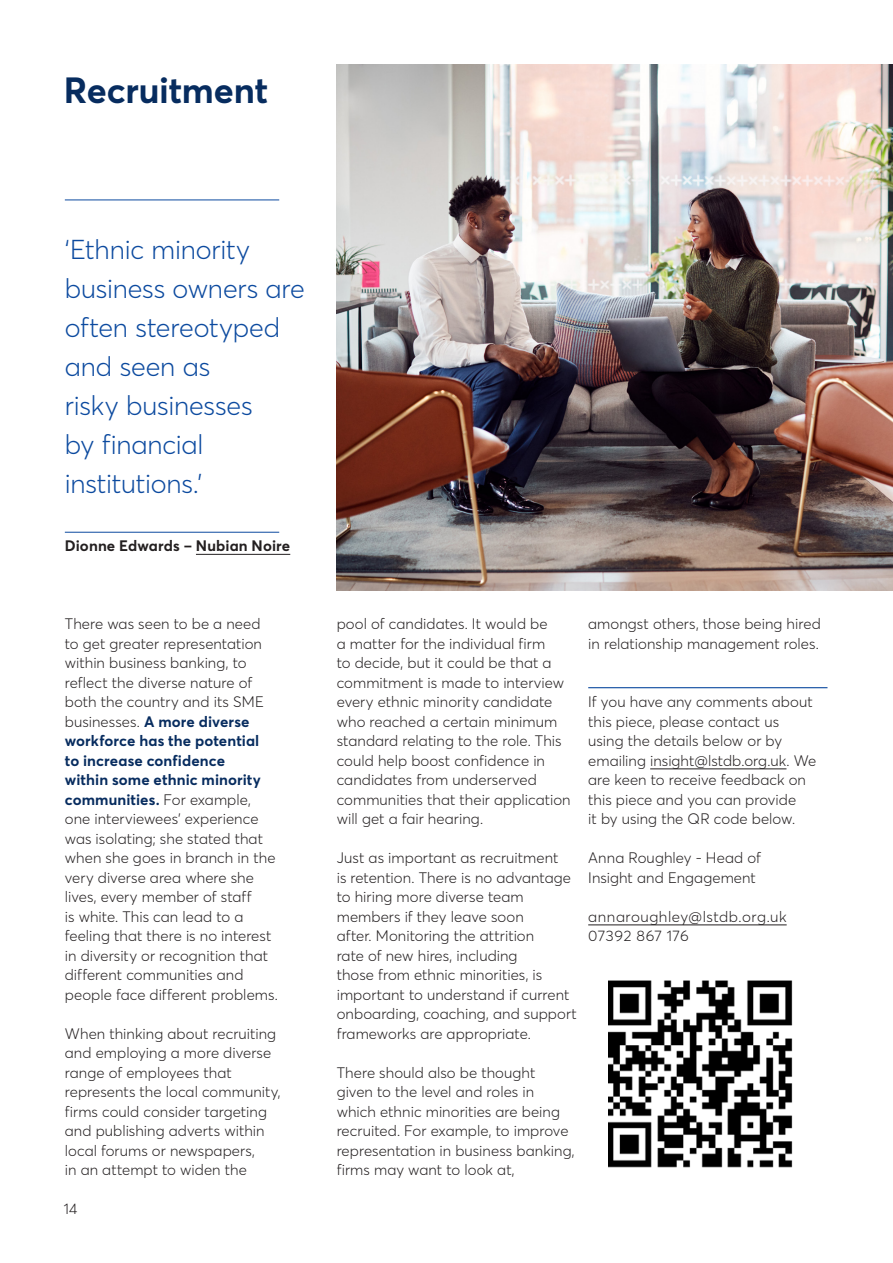
<style>
.page{position:relative;width:893px;height:1263px;background:#fff}
.page>*{position:absolute;margin:0;border:0;box-sizing:border-box;transform-origin:0 0}
.H2__Span_Columns____24-26{font:700 36px "Averta";letter-spacing:-.005em;color:#072c5f}
.Feature_Copy___18-20{font:300 27px/39px "Averta";letter-spacing:-.005em;color:#0c4a9f}
.Body_Copy___10-13{font:300 15px/19.5px "Averta";letter-spacing:.005em;color:#231f20}
.Body_Copy___10-13-2{font:300 15px/19.5px "Averta";letter-spacing:.035em;color:#231f20}
.Quote_Details___10-13{font:700 15px "Averta";letter-spacing:.01em;color:#231f20}
.s1{font-weight:700;color:#072c5f}
</style>
<div class="page">
<img style="left:337px;top:64px;width:556px;height:527px">
<hr style="left:65px;top:200px;width:214px;height:1px;background:#0c4a9f">
<hr style="left:65px;top:532px;width:214px;height:1px;background:#0c4a9f">
<hr style="left:196px;top:554px;width:94px;height:1px;background:#231f20">
<hr style="left:588px;top:687px;width:239px;height:1px;background:#0c4a9f">
<img style="left:609px;top:980px;width:184px;height:188px">
<hr style="left:650px;top:769px;width:136px;height:1px;background:#231f20">
<hr style="left:588px;top:925px;width:199px;height:1px;background:#231f20">
<p class="H2__Span_Columns____24-26" style="left:64px;top:65px;width:206px">Recruitment</p>
<p class="Feature_Copy___18-20" style="left:65px;top:229px;width:241px">‘Ethnic minority business owners are often stereotyped and seen as<br>risky businesses<br>by financial institutions.’</p>
<p class="Quote_Details___10-13" style="left:65px;top:535px;width:227px">Dionne Edwards – Nubian Noire</p>
<p class="Body_Copy___10-13" style="left:65px;top:614px;width:215px">There was seen to be a need to get greater representation within business banking, to reflect the diverse nature of both the country and its SME businesses. <span class="s1">A more diverse workforce has the potential<br>to increase confidence<br>within some ethnic minority communities.</span> For example, one interviewees’ experience was isolating; she stated that when she goes in branch in the very diverse area where she lives, every member of staff<br>is white. This can lead to a feeling that there is no interest in diversity or recognition that different communities and people face different problems.</p>
<p class="Body_Copy___10-13" style="left:65px;top:1023px;width:217px">When thinking about recruiting and employing a more diverse range of employees that represents the local community, firms could consider targeting and publishing adverts within local forums or newspapers,<br>in an attempt to widen the</p>
<p class="Body_Copy___10-13" style="left:64px;top:1199px;width:15px">14</p>
<p class="Body_Copy___10-13" style="left:337px;top:614px;width:235px">pool of candidates. It would be<br>a matter for the individual firm<br>to decide, but it could be that a commitment is made to interview every ethnic minority candidate who reached a certain minimum standard relating to the role. This could help boost confidence in candidates from underserved communities that their application will get a fair hearing.</p>
<p class="Body_Copy___10-13" style="left:337px;top:848px;width:242px">Just as important as recruitment<br>is retention. There is no advantage to hiring more diverse team members if they leave soon<br>after. Monitoring the attrition<br>rate of new hires, including<br>those from ethnic minorities, is important to understand if current onboarding, coaching, and support frameworks are appropriate.</p>
<p class="Body_Copy___10-13" style="left:337px;top:1062px;width:240px">There should also be thought given to the level and roles in which ethnic minorities are being recruited. For example, to improve representation in business banking, firms may want to look at,</p>
<p class="Body_Copy___10-13" style="left:588px;top:614px;width:234px">amongst others, those being hired in relationship management roles.</p>
<p class="Body_Copy___10-13" style="left:588px;top:692px;width:230px">If you have any comments about this piece, please contact us using the details below or by emailing insight@lstdb.org.uk. We are keen to receive feedback on this piece and you can provide<br>it by using the QR code below.</p>
<p class="Body_Copy___10-13" style="left:588px;top:848px;width:174px">Anna Roughley - Head of<br>Insight and Engagement</p>
<p class="Body_Copy___10-13-2" style="left:588px;top:906px;width:200px">annaroughley@lstdb.org.uk<br>07392 867 176</p>
</div>
